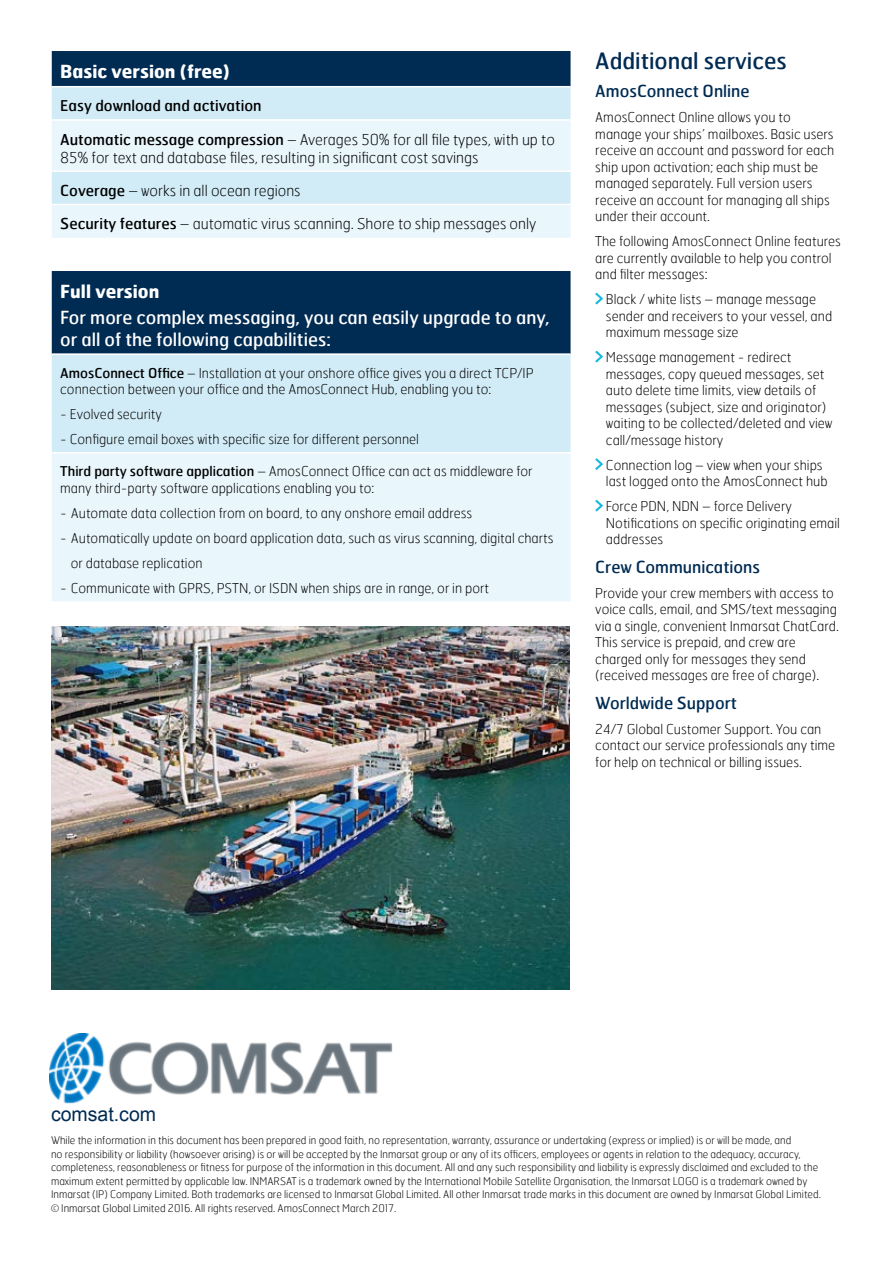
<style>
.page{position:relative;width:893px;height:1263px;background:#fff}
.page>*{position:absolute;margin:0;border:0;box-sizing:border-box;transform-origin:0 0}
.t1{font:22.5px "Hermes";color:#002b53}
.t2{font:19.5px "Arial";color:#002b53}
.t3{font:18px/21.6px "Hermes";color:#fff}
.t4{font:700 18px "Hermes";color:#fff}
.t5{font:16.5px "Hermes";color:#002b53}
.t6{font:100 15px/18px "Hermes";color:#000}
.t7{font:15px "Hermes";color:#000}
.t8{font:100 13.5px/16.5px "Hermes";color:#000}
.t9{font:100 10.5px/13.5px "Hermes";color:#000}
.s1{font-weight:400}
</style>
<div class="page">
<svg style="left:595px;top:293px;width:8px;height:11px"></svg>
<svg style="left:595px;top:351px;width:8px;height:11px"></svg>
<svg style="left:595px;top:458px;width:8px;height:12px"></svg>
<svg style="left:595px;top:500px;width:8px;height:11px"></svg>
<div style="left:52px;top:51px;width:519px;height:35px;background:#002b53"></div>
<div style="left:52px;top:87px;width:519px;height:32px;background:#d2ecf7"></div>
<svg style="left:52px;top:121px;width:519px;height:480px;background:#bcd0dd"></svg>
<hr style="left:52px;top:170px;width:519px;height:2px;background:#fff">
<hr style="left:52px;top:204px;width:519px;height:1px;background:#fff">
<hr style="left:51px;top:238px;width:2px;height:33px;background:#fff">
<hr style="left:570px;top:238px;width:1px;height:33px;background:#fff">
<hr style="left:52px;top:353px;width:519px;height:2px;background:#fff">
<hr style="left:52px;top:452px;width:519px;height:1px;background:#fff">
<img style="left:51px;top:626px;width:519px;height:364px">
<img style="left:49px;top:1033px;width:343px;height:70px">
<h3 class="t4" style="left:60px;top:60px;width:171px">Basic version (free)</h3>
<p class="t7" style="left:60px;top:96px;width:203px">Easy download and activation</p>
<p class="t6" style="left:60px;top:130px;width:496px"><span class="s1">Automatic message compression</span> – Averages 50% for all file types, with up to<br>85% for text and database files, resulting in significant cost savings</p>
<p class="t6" style="left:60px;top:181px;width:242px"><span class="s1">Coverage</span> – works in all ocean regions</p>
<p class="t6" style="left:60px;top:214px;width:478px"><span class="s1">Security features</span> – automatic virus scanning. Shore to ship messages only</p>
<h3 class="t4" style="left:60px;top:280px;width:101px">Full version</h3>
<h3 class="t3" style="left:60px;top:306px;width:491px">For more complex messaging, you can easily upgrade to any, or all of the following capabilities:</h3>
<p class="t8" style="left:60px;top:364px;width:475px"><span class="s1">AmosConnect Office</span> – Installation at your onshore office gives you a direct TCP/IP connection between your office and the AmosConnect Hub, enabling you to:</p>
<p class="t8" style="left:60px;top:406px;width:103px">- Evolved security</p>
<p class="t8" style="left:60px;top:431px;width:360px">- Configure email boxes with specific size for different personnel</p>
<p class="t8" style="left:60px;top:463px;width:474px"><span class="s1">Third party software application</span> – AmosConnect Office can act as middleware for many third-party software applications enabling you to:</p>
<p class="t8" style="left:60px;top:504px;width:414px">- Automate data collection from on board, to any onshore email address</p>
<p class="t8" style="left:71px;top:525px;width:484px;line-height:25px;text-indent:-11px">- Automatically update on board application data, such as virus scanning, digital charts or database replication</p>
<p class="t8" style="left:60px;top:579px;width:430px">- Communicate with GPRS, PSTN, or ISDN when ships are in range, or in port</p>
<h1 class="t1" style="left:595px;top:46px;width:193px">Additional services</h1>
<p class="t5" style="left:595px;top:81px;width:156px">AmosConnect Online</p>
<p class="t8" style="left:595px;top:109px;width:240px">AmosConnect Online allows you to manage your ships’ mailboxes. Basic users receive an account and password for each ship upon activation; each ship must be managed separately. Full version users receive an account for managing all ships under their account.</p>
<p class="t8" style="left:595px;top:233px;width:247px">The following AmosConnect Online features are currently available to help you control and filter messages:</p>
<p class="t8" style="left:606px;top:291px;width:228px">Black / white lists – manage message sender and receivers to your vessel, and maximum message size</p>
<p class="t8" style="left:606px;top:349px;width:228px">Message management - redirect messages, copy queued messages, set auto delete time limits, view details of messages (subject, size and originator) waiting to be collected/deleted and view call/message history</p>
<p class="t8" style="left:606px;top:456px;width:223px">Connection log – view when your ships last logged onto the AmosConnect hub</p>
<p class="t8" style="left:606px;top:498px;width:236px">Force PDN, NDN – force Delivery<br>Notifications on specific originating email addresses</p>
<p class="t5" style="left:595px;top:556px;width:166px">Crew Communications</p>
<p class="t8" style="left:595px;top:584px;width:245px">Provide your crew members with access to voice calls, email, and SMS/text messaging via a single, convenient Inmarsat ChatCard.<br>This service is prepaid, and crew are charged only for messages they send (received messages are free of charge).</p>
<p class="t5" style="left:595px;top:692px;width:143px">Worldwide Support</p>
<p class="t8" style="left:595px;top:720px;width:241px">24/7 Global Customer Support. You can contact our service professionals any time for help on technical or billing issues.</p>
<h2 class="t2" style="left:51px;top:1103px;width:107px">comsat.com</h2>
<p class="t9" style="left:51px;top:1133px;width:771px">While the information in this document has been prepared in good faith, no representation, warranty, assurance or undertaking (express or implied) is or will be made, and<br>no responsibility or liability (howsoever arising) is or will be accepted by the Inmarsat group or any of its officers, employees or agents in relation to the adequacy, accuracy, completeness, reasonableness or fitness for purpose of the information in this document. All and any such responsibility and liability is expressly disclaimed and excluded to the maximum extent permitted by applicable law. INMARSAT is a trademark owned by the International Mobile Satellite Organisation, the Inmarsat LOGO is a trademark owned by Inmarsat (IP) Company Limited. Both trademarks are licensed to Inmarsat Global Limited. All other Inmarsat trade marks in this document are owned by Inmarsat Global Limited. © Inmarsat Global Limited 2016. All rights reserved. AmosConnect March 2017.</p>
</div>
